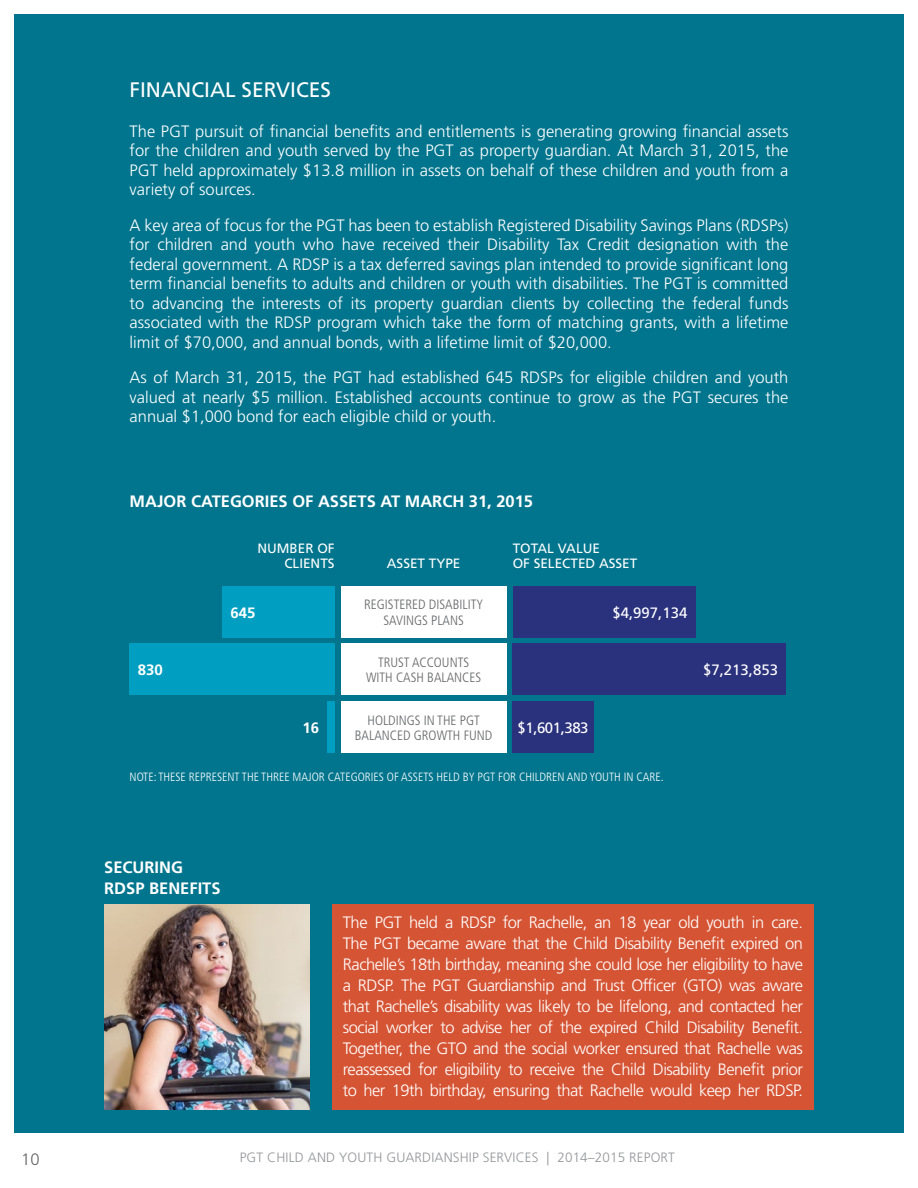
<style>
.page{position:relative;width:918px;height:1188px;background:#fff}
.page>*{position:absolute;margin:0;border:0;box-sizing:border-box;transform-origin:0 0}
.t1{font:21px "Frutiger LT Std";color:#fff}
.t2{font:300 16.5px/19.5px "Frutiger LT Std";color:#fff;text-align:justify}
.t3{font:700 16.5px/21px "Frutiger LT Std";color:#fff}
.t4{font:300 16.5px "Frutiger LT Std";color:#636466}
.t5{font:15px "Frutiger LT Std";color:#fff}
.t6{font:700 15px "Frutiger LT Std";color:#fff}
.t7{font:300 condensed 13.5px/15px "Frutiger LT Std";color:#636466;text-align:center}
.t8{font:300 13.5px "Frutiger LT Std";letter-spacing:.01em;color:#939598}
.t9{font:13.5px/15px "Frutiger LT Std";color:#fff}
.t10{font:300 condensed 12px "Frutiger LT Std";color:#fff}
</style>
<div class="page">
<div style="left:14px;top:14px;width:890px;height:1118px;background:#00758d"></div>
<div style="left:513px;top:586px;width:183px;height:51px;background:#2a317d"></div>
<div style="left:222px;top:586px;width:113px;height:51px;background:#009fc2"></div>
<div style="left:341px;top:586px;width:165px;height:51px;background:#fff"></div>
<div style="left:513px;top:644px;width:273px;height:51px;background:#2a317d"></div>
<div style="left:130px;top:644px;width:205px;height:51px;background:#009fc2"></div>
<div style="left:341px;top:644px;width:165px;height:51px;background:#fff"></div>
<div style="left:513px;top:701px;width:81px;height:51px;background:#2a317d"></div>
<div style="left:327px;top:701px;width:8px;height:51px;background:#009fc2"></div>
<div style="left:341px;top:701px;width:165px;height:51px;background:#fff"></div>
<img style="left:104px;top:904px;width:205px;height:206px">
<div style="left:332px;top:904px;width:482px;height:206px;background:#d55434"></div>
<p class="t1" style="left:130px;top:77px;width:203px">FINANCIAL SERVICES</p>
<p class="t2" style="left:130px;top:121px;width:660px">The PGT pursuit of financial benefits and entitlements is generating growing financial assets for the children and youth served by the PGT as property guardian. At March 31, 2015, the PGT held approximately $13.8 million in assets on behalf of these children and youth from a variety of sources.</p>
<p class="t2" style="left:130px;top:216px;width:660px">A key area of focus for the PGT has been to establish Registered Disability Savings Plans (RDSPs) for children and youth who have received their Disability Tax Credit designation with the federal government. A RDSP is a tax deferred savings plan intended to provide significant long term financial benefits to adults and children or youth with disabilities. The PGT is committed to advancing the interests of its property guardian clients by collecting the federal funds associated with the RDSP program which take the form of matching grants, with a lifetime limit of $70,000, and annual bonds, with a lifetime limit of $20,000.</p>
<p class="t2" style="left:130px;top:368px;width:660px">As of March 31, 2015, the PGT had established 645 RDSPs for eligible children and youth valued at nearly $5 million. Established accounts continue to grow as the PGT secures the annual $1,000 bond for each eligible child or youth.</p>
<p class="t3" style="left:130px;top:491px;width:405px">MAJOR CATEGORIES OF ASSETS AT MARCH 31, 2015</p>
<p class="t9" style="left:257px;top:541px;width:79px;text-align:right">NUMBER OF<br>CLIENTS</p>
<p class="t9" style="left:387px;top:556px;width:75px">ASSET TYPE</p>
<p class="t9" style="left:513px;top:541px;width:126px">TOTAL VALUE<br>OF SELECTED ASSET</p>
<p class="t7" style="left:364px;top:596px;width:120px;line-height:16.5px">REGISTERED DISABILITY<br>SAVINGS PLANS</p>
<p class="t6" style="left:231px;top:604px;width:27px">645</p>
<p class="t5" style="left:612px;top:604px;width:77px">$4,997,134</p>
<p class="t7" style="left:366px;top:655px;width:117px">TRUST ACCOUNTS<br>WITH CASH BALANCES</p>
<p class="t6" style="left:138px;top:661px;width:27px">830</p>
<p class="t5" style="left:703px;top:661px;width:77px">$7,213,853</p>
<p class="t7" style="left:355px;top:713px;width:139px">HOLDINGS IN THE PGT<br>BALANCED GROWTH FUND</p>
<p class="t6" style="left:302px;top:719px;width:18px">16</p>
<p class="t5" style="left:518px;top:719px;width:73px">$1,601,383</p>
<p class="t10" style="left:130px;top:770px;width:536px">NOTE: THESE REPRESENT THE THREE MAJOR CATEGORIES OF ASSETS HELD BY PGT FOR CHILDREN AND YOUTH IN CARE.</p>
<p class="t3" style="left:104px;top:857px;width:118px">SECURING<br>RDSP BENEFITS</p>
<p class="t2" style="left:343px;top:912px;width:462px;line-height:21px">The PGT held a RDSP for Rachelle, an 18 year old youth in care.<br>The PGT became aware that the Child Disability Benefit expired on Rachelle’s 18th birthday, meaning she could lose her eligibility to have a RDSP. The PGT Guardianship and Trust Officer (GTO) was aware that Rachelle’s disability was likely to be lifelong, and contacted her social worker to advise her of the expired Child Disability Benefit.<br>Together, the GTO and the social worker ensured that Rachelle was reassessed for eligibility to receive the Child Disability Benefit prior to her 19th birthday, ensuring that Rachelle would keep her RDSP.</p>
<p class="t4" style="left:21px;top:1150px;width:20px">10</p>
<p class="t8" style="left:240px;top:1150px;width:437px">PGT CHILD AND YOUTH GUARDIANSHIP SERVICES | 2014–2015 REPORT</p>
</div>
